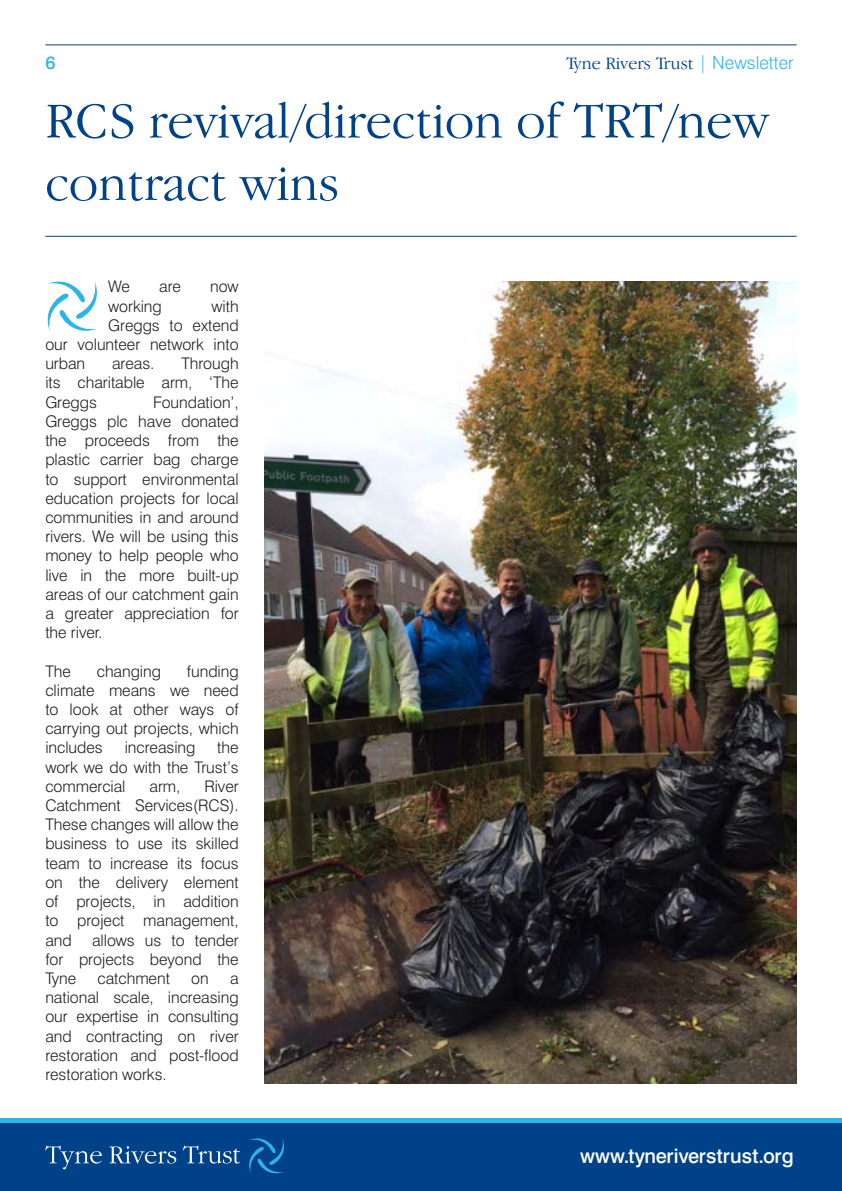
<style>
.page{position:relative;width:842px;height:1191px;background:#fff}
.page>*{position:absolute;margin:0;border:0;box-sizing:border-box;transform-origin:0 0}
.t1{font:300 52px/62.4px "Garamond IT Cby BT";color:#004289}
.t2{font:500 20px "Swiss 721 BT";letter-spacing:.01em;color:#fff}
.t3{font:300 18px "Garamond IT Cby BT";color:#004289}
.t4{font:500 18px "Swiss 721 BT";color:#2fb4e9}
.t5{font:300 16px/19.2px "Swiss 721 BT";letter-spacing:-.005em;color:#1d1d1b;text-align:justify}
.s1{font-family:"Swiss 721 BT";color:#2fb4e9}
</style>
<div class="page">
<div style="left:0;top:1120px;width:842px;height:71px;background:#004289"></div>
<div style="left:0;top:1118px;width:842px;height:5px;background:#2fb4e9"></div>
<svg style="left:45px;top:1145px;width:57px;height:24px"></svg>
<svg style="left:109px;top:1146px;width:67px;height:17px"></svg>
<svg style="left:183px;top:1145px;width:57px;height:18px"></svg>
<svg style="left:249px;top:1138px;width:35px;height:35px"></svg>
<hr style="left:45px;top:44px;width:752px;height:1px;background:#004289">
<hr style="left:45px;top:236px;width:752px;height:1px;background:#004289">
<svg style="left:47px;top:281px;width:50px;height:50px"></svg>
<img style="left:265px;top:281px;width:531px;height:802px">
<p class="t4" style="left:45px;top:52px;width:12px">6</p>
<p class="t3" style="left:566px;top:53px;width:229px">Tyne Rivers Trust <span class="s1">| Newsletter</span></p>
<h1 class="t1" style="left:45px;top:89px;width:725px">RCS revival/direction of TRT/new contract wins</h1>
<p class="t5" style="left:108px;top:277px;width:23px">We</p>
<p class="t5" style="left:159px;top:277px;width:23px">are</p>
<p class="t5" style="left:210px;top:277px;width:30px">now</p>
<p class="t5" style="left:108px;top:296px;width:55px">working</p>
<p class="t5" style="left:211px;top:296px;width:29px">with</p>
<p class="t5" style="left:108px;top:315px;width:132px">Greggs to extend</p>
<p class="t5" style="left:45px;top:335px;width:195px">our volunteer network into</p>
<p class="t5" style="left:45px;top:354px;width:41px">urban</p>
<p class="t5" style="left:112px;top:354px;width:44px">areas.</p>
<p class="t5" style="left:45px;top:354px;width:195px;text-indent:136px">Through its charitable arm, ‘The Greggs</p>
<p class="t5" style="left:45px;top:392px;width:195px;text-indent:108px">Foundation’, Greggs plc have donated the proceeds from the plastic carrier bag charge to support environmental education projects for local communities in and around rivers. We will be using this money to help people who live in the more built-up areas of our catchment gain a greater appreciation for the river.</p>
<p class="t5" style="left:45px;top:661px;width:27px">The</p>
<p class="t5" style="left:97px;top:661px;width:66px">changing</p>
<p class="t5" style="left:45px;top:661px;width:195px;text-indent:142px">funding climate means we need to look at other ways of carrying out projects, which includes</p>
<p class="t5" style="left:45px;top:738px;width:195px;text-indent:172px">the work we do with the Trust’s commercial</p>
<p class="t5" style="left:125px;top:738px;width:72px">increasing</p>
<p class="t5" style="left:45px;top:776px;width:195px;text-indent:159px">River Catchment Services(RCS).<br>These changes will allow the business to use its skilled team to increase its focus on the delivery element of projects, in addition to project management, and</p>
<p class="t5" style="left:150px;top:776px;width:32px">arm,</p>
<p class="t5" style="left:45px;top:930px;width:195px;text-indent:47px">allows us to tender for projects beyond the Tyne</p>
<p class="t5" style="left:98px;top:968px;width:74px">catchment</p>
<p class="t5" style="left:191px;top:968px;width:19px">on</p>
<p class="t5" style="left:45px;top:968px;width:195px;text-indent:185px">a national scale, increasing our expertise in consulting and contracting on river restoration and post-flood restoration works.</p>
<p class="t2" style="left:580px;top:1143px;width:215px">www.tyneriverstrust.org</p>
</div>
